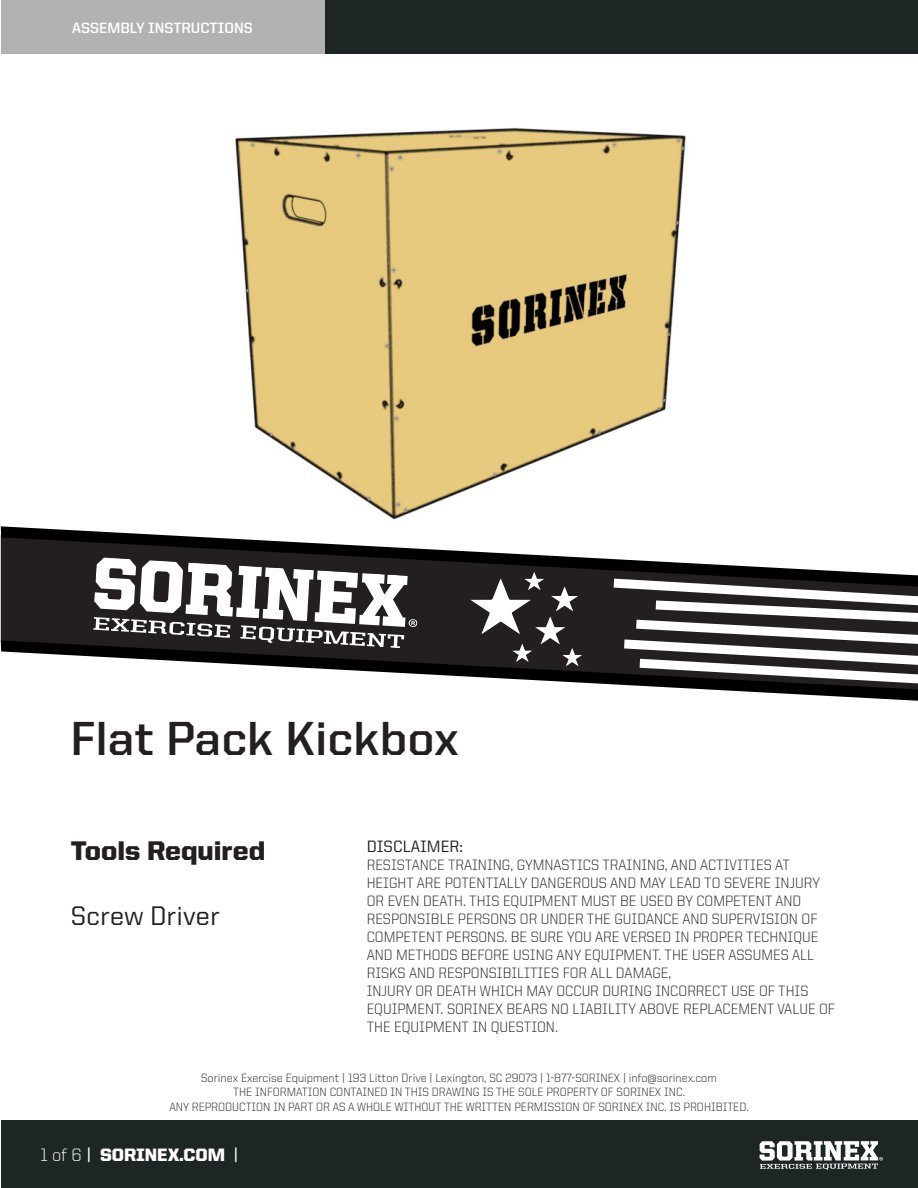
<style>
.page{position:relative;width:918px;height:1188px;background:#fff}
.page>*{position:absolute;margin:0;border:0;box-sizing:border-box;transform-origin:0 0}
.t1{font:700 48px "United Sans Reg";color:#231f20}
.t2{font:900 27px "United Sans Reg";color:#231f20}
.t3{font:500 27px "United Sans Reg";color:#231f20}
.t4{font:900 18px "United Sans Reg";color:#fff}
.t5{font:500 16.5px "United Sans Reg";color:#231f20}
.t6{font:300 15px/18px "United Sans Reg";color:#231f20}
.t7{font:700 15px "United Sans Reg";color:#fff}
.t8{font:300 12px/14.4px "United Sans Reg";color:#231f20;text-align:center}
.s1{font-weight:300}
.s2{font-weight:500}
</style>
<div class="page">
<div style="left:1px;top:587px;width:603px;height:53px;background:#231f20"></div>
<svg style="left:1px;top:640px;width:917px;height:61px"></svg>
<svg style="left:1px;top:526px;width:890px;height:61px"></svg>
<svg style="left:471px;top:572px;width:111px;height:94px"></svg>
<svg style="left:604px;top:574px;width:314px;height:114px"></svg>
<div style="left:1px;top:0;width:324px;height:54px;background:#b2b2b2"></div>
<div style="left:325px;top:0;width:593px;height:54px;background:#1e2625"></div>
<svg style="left:93px;top:558px;width:324px;height:90px"></svg>
<div style="left:1px;top:1120px;width:917px;height:68px;background:#1e2625"></div>
<svg style="left:760px;top:1141px;width:123px;height:29px"></svg>
<img style="left:235px;top:127px;width:451px;height:393px">
<p class="t7" style="left:72px;top:19px;width:182px">ASSEMBLY INSTRUCTIONS</p>
<p class="t1" style="left:71px;top:712px;width:390px">Flat Pack Kickbox</p>
<p class="t5" style="left:367px;top:838px;width:98px">DISCLAIMER:</p>
<p class="t6" style="left:367px;top:856px;width:470px">RESISTANCE TRAINING, GYMNASTICS TRAINING, AND ACTIVITIES AT HEIGHT ARE POTENTIALLY DANGEROUS AND MAY LEAD TO SEVERE INJURY OR EVEN DEATH. THIS EQUIPMENT MUST BE USED BY COMPETENT AND RESPONSIBLE PERSONS OR UNDER THE GUIDANCE AND SUPERVISION OF COMPETENT PERSONS. BE SURE YOU ARE VERSED IN PROPER TECHNIQUE AND METHODS BEFORE USING ANY EQUIPMENT. THE USER ASSUMES ALL RISKS AND RESPONSIBILITIES FOR ALL DAMAGE,<br>INJURY OR DEATH WHICH MAY OCCUR DURING INCORRECT USE OF THIS EQUIPMENT. SORINEX BEARS NO LIABILITY ABOVE REPLACEMENT VALUE OF THE EQUIPMENT IN QUESTION.</p>
<p class="t8" style="left:169px;top:1070px;width:581px">Sorinex Exercise Equipment | 193 Litton Drive | Lexington, SC 29073 | 1-877-SORINEX | info@sorinex.com<br>THE INFORMATION CONTAINED IN THIS DRAWING IS THE SOLE PROPERTY OF SORINEX INC.<br>ANY REPRODUCTION IN PART OR AS A WHOLE WITHOUT THE WRITTEN PERMISSION OF SORINEX INC. IS PROHIBITED.</p>
<p class="t2" style="left:71px;top:836px;width:196px">Tools Required</p>
<p class="t3" style="left:71px;top:901px;width:151px">Screw Driver</p>
<p class="t4" style="left:40px;top:1145px;width:200px"><span class="s1">1 of 6</span> <span class="s2">|</span> SORINEX.COM <span class="s2">|</span></p>
</div>
